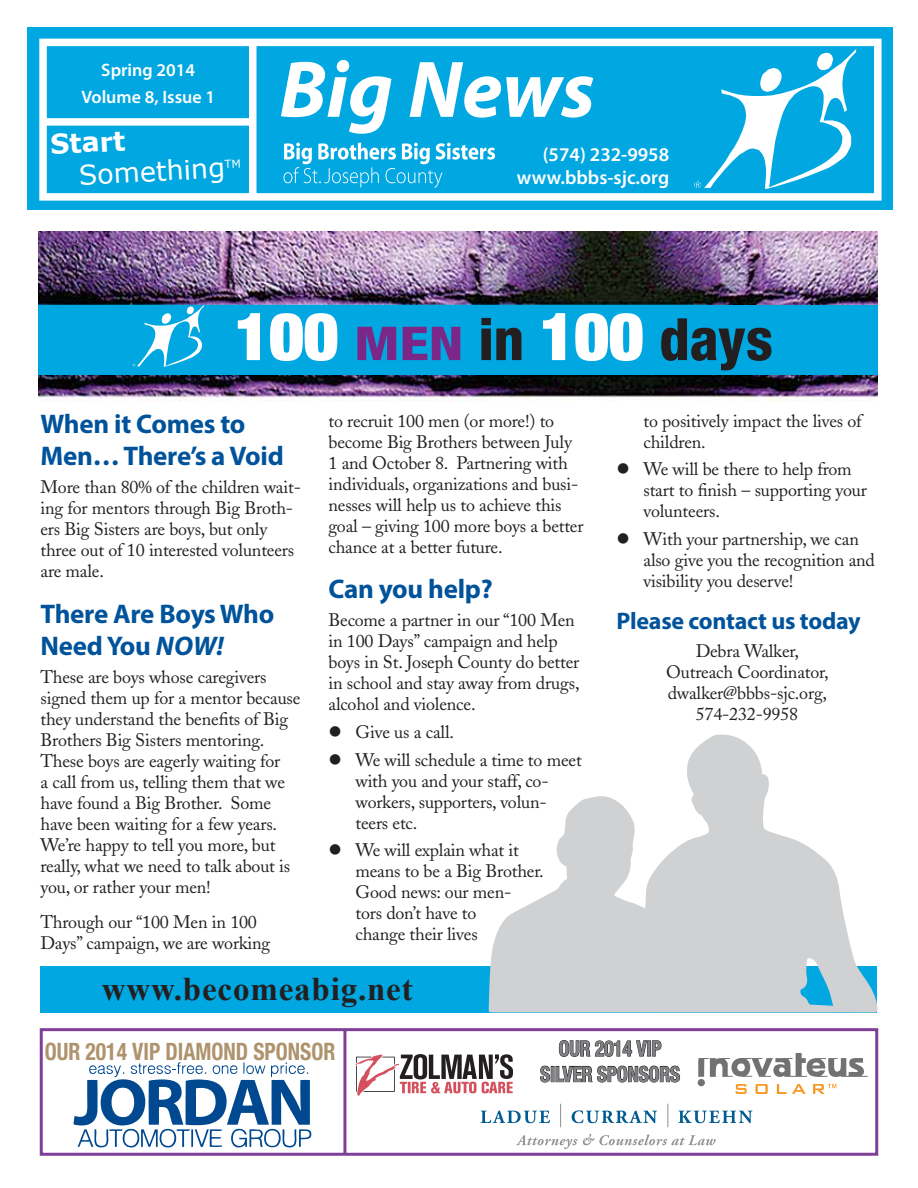
<style>
.page{position:relative;width:918px;height:1188px;background:#fff}
.page>*{position:absolute;margin:0;border:0;box-sizing:border-box;transform-origin:0 0}
.t1{font:italic 700 81px "Myriad Pro";color:#fff}
.t2{font:900 expanded 66.3px "Helvetica Neue";color:#fff}
.t3{font:700 33px "Times New Roman";letter-spacing:.025em;color:#231f20}
.t4{font:700 27px/32.4px "Myriad Pro";letter-spacing:-.01em;color:#00539b}
.t5{font:27px "Verdana";color:#fff}
.t6{font:700 27px "Verdana";color:#fff}
.t7{font:700 condensed 24px "Helvetica Neue";color:#ae936c;scale:.9 1}
.t8{font:700 24px "Myriad Pro";letter-spacing:-.01em;color:#00539b}
.t9{font:700 condensed 21.3px/25.7px "Helvetica Neue";color:#7e8083;text-align:center;scale:.9 1}
.t10{font:600 19.5px/23.4px "Myriad Pro";color:#fff;text-align:right}
.t11{font:18px/21px "Adobe Caslon";letter-spacing:-.01em;color:#231f20}
.t12{font:600 18px/27px "Myriad Pro";color:#fff;text-align:center}
.s1{font-weight:800;font-stretch:condensed;font-size:46.65px;color:#7a2787}
.s2{font-weight:800;font-stretch:condensed;font-size:58.35px;color:#231f20}
.s3{font-style:italic}
</style>
<div class="page">
<div style="left:40px;top:966px;width:838px;height:46px;background:#00a7e1"></div>
<div style="left:28px;top:28px;width:865px;height:182px;background:#00a7e1"></div>
<div style="left:39px;top:39px;width:843px;height:162px;border:8px solid #fff"></div>
<div style="left:249px;top:40px;width:7px;height:157px;background:#fff"></div>
<div style="left:40px;top:118px;width:214px;height:8px;background:#fff"></div>
<svg style="left:694px;top:49px;width:162px;height:140px"></svg>
<svg style="left:284px;top:143px;width:211px;height:45px"></svg>
<svg style="left:73px;top:1062px;width:238px;height:86px"></svg>
<div style="left:40px;top:1028px;width:838px;height:128px;border:3px solid #7f3f98"></div>
<hr style="left:343px;top:1030px;width:3px;height:125px;background:#7f3f98">
<svg style="left:559px;top:1040px;width:103px;height:17px"></svg>
<svg style="left:540px;top:1065px;width:140px;height:18px"></svg>
<svg style="left:356px;top:1054px;width:157px;height:42px"></svg>
<svg style="left:481px;top:1110px;width:69px;height:13px"></svg>
<svg style="left:572px;top:1110px;width:85px;height:13px"></svg>
<svg style="left:678px;top:1111px;width:74px;height:12px"></svg>
<svg style="left:560px;top:1104px;width:1px;height:23px"></svg>
<svg style="left:667px;top:1104px;width:1px;height:23px"></svg>
<svg style="left:516px;top:1135px;width:61px;height:14px"></svg>
<svg style="left:583px;top:1134px;width:133px;height:11px"></svg>
<svg style="left:735px;top:1084px;width:12px;height:10px"></svg>
<svg style="left:755px;top:1084px;width:13px;height:10px"></svg>
<svg style="left:777px;top:1084px;width:29px;height:10px"></svg>
<svg style="left:813px;top:1084px;width:23px;height:10px"></svg>
<svg style="left:698px;top:1053px;width:170px;height:24px"></svg>
<div style="left:698px;top:1079px;width:7px;height:7px;background:#727275;border-radius:50%"></div>
<img style="left:39px;top:231px;width:839px;height:171px">
<div style="left:39px;top:305px;width:839px;height:69px;background:#00a7e1"></div>
<svg style="left:133px;top:305px;width:71px;height:62px"></svg>
<svg style="left:489px;top:735px;width:389px;height:277px;fill:#cfd1d2"></svg>
<p class="t12" style="left:81px;top:56px;width:135px">Spring 2014<br>Volume 8, Issue 1</p>
<h1 class="t1" style="left:279px;top:37px;width:317px">Big News</h1>
<p class="t10" style="left:517px;top:142px;width:154px">(574) 232-9958 www.bbbs-sjc.org</p>
<h3 class="t6" style="left:49px;top:125px;width:77px;rotate:-3deg">Start</h3>
<h3 class="t5" style="left:78px;top:157px;width:148px;rotate:-3deg">Something</h3>
<h2 class="t2" style="left:235px;top:294px;width:540px">100 <span class="s1">MEN</span> <span class="s2">in</span> 100 <span class="s2">days</span></h2>
<h3 class="t4" style="left:40px;top:407px;width:245px">When it Comes to<br>Men… There’s a Void</h3>
<p class="t11" style="left:40px;top:477px;width:262px">More than 80% of the children wait&shy;ing for mentors through Big Broth&shy;ers Big Sisters are boys, but only three out of 10 interested volunteers are male.</p>
<h3 class="t4" style="left:40px;top:597px;width:235px">There Are Boys Who<br>Need You <span class="s3">NOW!</span></h3>
<p class="t11" style="left:40px;top:667px;width:262px">These are boys whose caregivers signed them up for a mentor because they understand the benefits of Big<br>Brothers Big Sisters mentoring.<br>These boys are eagerly waiting for<br>a call from us, telling them that we have found a Big Brother. Some have been waiting for a few years.<br>We’re happy to tell you more, but really, what we need to talk about is you, or rather your men!</p>
<p class="t11" style="left:40px;top:911px;width:231px">Through our “100 Men in 100<br>Days” campaign, we are working</p>
<p class="t11" style="left:328px;top:410px;width:257px">to recruit 100 men (or more!) to become Big Brothers between July<br>1 and October 8. Partnering with individuals, organizations and busi&shy;nesses will help us to achieve this goal – giving 100 more boys a better chance at a better future.</p>
<h3 class="t4" style="left:328px;top:572px;width:166px">Can you help?</h3>
<p class="t11" style="left:328px;top:610px;width:253px">Become a partner in our “100 Men in 100 Days” campaign and help boys in St. Joseph County do better in school and stay away from drugs, alcohol and violence.</p>
<p class="t11" style="left:356px;top:718px;width:228px;line-height:27.8px">Give us a call.<br>We will schedule a time to meet</p>
<p class="t11" style="left:356px;top:770px;width:195px;text-align:justify">with you and your staff, co&shy;workers, supporters, volun&shy;teers etc.</p>
<p class="t11" style="left:356px;top:840px;width:190px">We will explain what it means to be a Big Brother.<br>Good news: our men-<br>tors don’t have to<br>change their lives</p>
<h3 class="t3" style="left:102px;top:966px;width:312px">www.becomeabig.net</h3>
<p class="t11" style="left:644px;top:410px;width:220px">to positively impact the lives of children.</p>
<p class="t11" style="left:644px;top:459px;width:225px">We will be there to help from start to finish – supporting your volunteers.</p>
<p class="t11" style="left:644px;top:529px;width:233px">With your partnership, we can also give you the recognition and visibility you deserve!</p>
<h3 class="t8" style="left:616px;top:606px;width:246px">Please contact us today</h3>
<p class="t11" style="left:666px;top:641px;width:164px;text-align:center">Debra Walker,<br>Outreach Coordinator, dwalker@bbbs-sjc.org,<br>574-232-9958</p>
<h3 class="t7" style="left:45px;top:1037px;width:324px">OUR 2014 VIP DIAMOND SPONSOR</h3>
<p class="t9" style="left:540px;top:1035px;width:157px">OUR 2014 VIP<br>SILVER SPONSORS</p>
</div>
